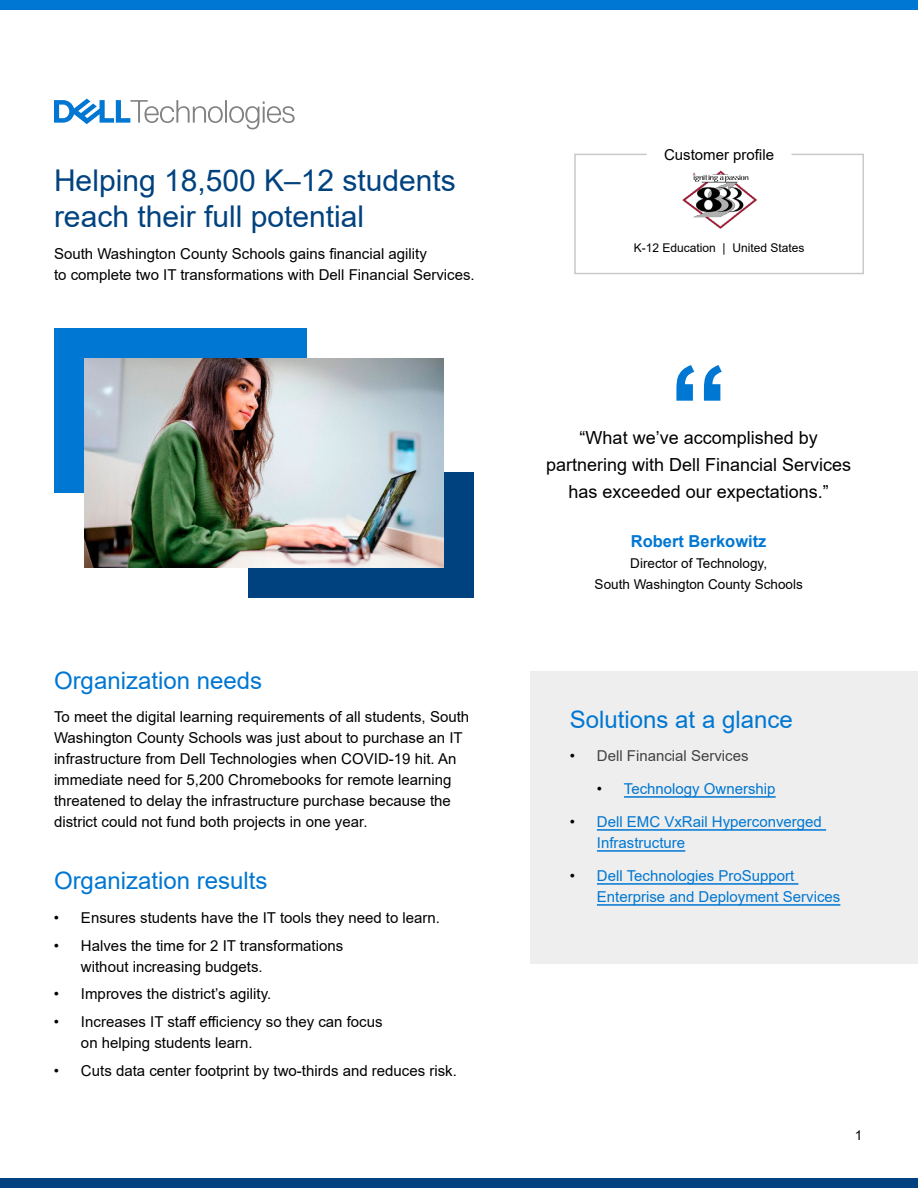
<style>
.page{position:relative;width:918px;height:1188px;background:#fff}
.page>*{position:absolute;margin:0;border:0;box-sizing:border-box;transform-origin:0 0}
.t1{font:700 120px "Arial";color:#0077d2}
.t2{font:30px/36px "Arial";color:#00427f}
.t3{font:24px "Arial";color:#0077d2}
.t4{font:18px/27px "Arial";color:#000;text-align:center}
.t5{font:700 16.5px "Arial";color:#0077d2}
.t6{font:15px/21px "Arial";color:#000}
.t7{font:15px/21px "Arial";color:#0077d2}
.t8{font:15px "Arial";color:#424242}
.t9{font:13.5px/21px "Arial";color:#000;text-align:center}
.t10{font:12px "Arial";color:#000}
.s1{color:#000}
</style>
<div class="page">
<div style="left:248px;top:472px;width:226px;height:126px;background:#00427f"></div>
<div style="left:0;top:1178px;width:918px;height:10px;background:#00427f"></div>
<div style="left:0;top:0;width:918px;height:10px;background:#0077d2"></div>
<div style="left:54px;top:328px;width:253px;height:164px;background:#0077d2"></div>
<div style="left:530px;top:671px;width:388px;height:292px;background:#eee"></div>
<hr style="left:624px;top:796px;width:152px;height:2px;background:#0077d2">
<hr style="left:597px;top:829px;width:229px;height:2px;background:#0077d2">
<hr style="left:597px;top:850px;width:88px;height:2px;background:#0077d2">
<hr style="left:597px;top:883px;width:201px;height:2px;background:#0077d2">
<hr style="left:597px;top:904px;width:243px;height:2px;background:#0077d2">
<svg style="left:574px;top:153px;width:290px;height:122px"></svg>
<svg style="left:54px;top:99px;width:241px;height:30px"></svg>
<img style="left:84px;top:358px;width:360px;height:210px">
<img style="left:679px;top:169px;width:80px;height:60px">
<h2 class="t2" style="left:54px;top:162px;width:403px">Helping 18,500 K–12 students reach their full potential</h2>
<p class="t6" style="left:54px;top:243px;width:422px">South Washington County Schools gains financial agility<br>to complete two IT transformations with Dell Financial Services.</p>
<h3 class="t3" style="left:54px;top:664px;width:210px">Organization needs</h3>
<p class="t6" style="left:54px;top:706px;width:417px">To meet the digital learning requirements of all students, South Washington County Schools was just about to purchase an IT infrastructure from Dell Technologies when COVID-19 hit. An immediate need for 5,200 Chromebooks for remote learning threatened to delay the infrastructure purchase because the district could not fund both projects in one year.</p>
<h3 class="t3" style="left:54px;top:865px;width:215px">Organization results</h3>
<p class="t6" style="left:54px;top:907px;width:388px">• Ensures students have the IT tools they need to learn.</p>
<p class="t6" style="left:81px;top:935px;width:264px;text-indent:-27px">• Halves the time for 2 IT transformations without increasing budgets.</p>
<p class="t6" style="left:54px;top:984px;width:219px">• Improves the district’s agility.</p>
<p class="t6" style="left:81px;top:1011px;width:303px;text-indent:-27px">• Increases IT staff efficiency so they can focus on helping students learn.</p>
<p class="t6" style="left:54px;top:1060px;width:404px">• Cuts data center footprint by two-thirds and reduces risk.</p>
<p class="t6" style="left:664px;top:144px;width:112px">Customer profile</p>
<p class="t10" style="left:634px;top:240px;width:172px">K-12 Education | United States</p>
<h1 class="t1" style="left:669px;top:325px;width:61px">“</h1>
<p class="t4" style="left:546px;top:424px;width:307px">“What we’ve accomplished by partnering with Dell Financial Services has exceeded our expectations.”</p>
<p class="t5" style="left:631px;top:529px;width:137px">Robert Berkowitz</p>
<p class="t9" style="left:595px;top:552px;width:210px">Director of Technology,<br>South Washington County Schools</p>
<h3 class="t3" style="left:570px;top:703px;width:224px">Solutions at a glance</h3>
<p class="t8" style="left:570px;top:745px;width:180px"><span class="s1">•</span> Dell Financial Services</p>
<p class="t7" style="left:597px;top:778px;width:180px"><span class="s1">•</span> Technology Ownership</p>
<p class="t7" style="left:597px;top:811px;width:227px;text-indent:-27px"><span class="s1">•</span> Dell EMC VxRail Hyperconverged<br>Infrastructure</p>
<p class="t7" style="left:597px;top:865px;width:245px;text-indent:-27px"><span class="s1">•</span> Dell Technologies ProSupport<br>Enterprise and Deployment Services</p>
<p class="t9" style="left:855px;top:1125px;width:9px">1</p>
</div>
